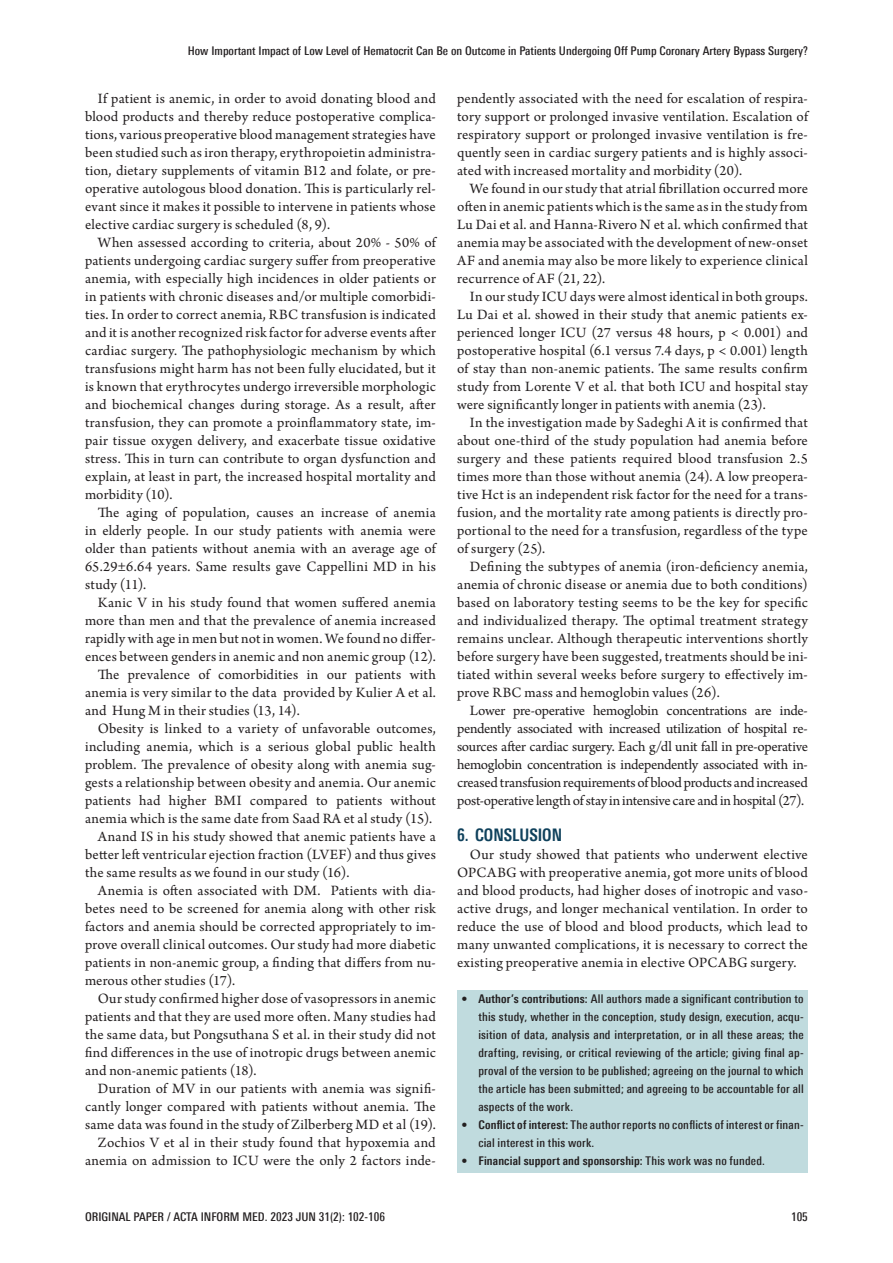
<style>
.page{position:relative;width:893px;height:1263px;background:#fff}
.page>*{position:absolute;margin:0;border:0;box-sizing:border-box;transform-origin:0 0}
.t1{font:700 condensed 17.4px "Univers Next Pro";color:#0f415c;scale:.95 1}
.t2{font:15px/18px "Arno Pro";letter-spacing:.01em;color:#231f20;text-align:justify}
.t3{font:500 condensed 12px/18px "Univers Next Pro";color:#231f20;text-align:justify}
.t4{font:500 condensed 12px/18px "Univers Next Pro";letter-spacing:.02em;color:#231f20}
.t5{font:700 condensed 12px "Univers Next Pro";letter-spacing:.015em;color:#231f20}
.s1{font-weight:700}
.s2{font-weight:500}
</style>
<div class="page">
<div style="left:457px;top:990px;width:351px;height:128px;background:#c0dbde"></div>
<div style="left:457px;top:1116px;width:351px;height:38px;background:#c0dbde"></div>
<div style="left:457px;top:1152px;width:351px;height:20px;background:#c0dbde"></div>
<p class="t3" style="left:188px;top:42px;width:622px">How Important Impact of Low Level of Hematocrit Can Be on Outcome in Patients Undergoing Off Pump Coronary Artery Bypass Surgery?</p>
<p class="t2" style="left:85px;top:90px;width:352px;text-indent:13px">If patient is anemic, in order to avoid donating blood and blood products and thereby reduce postoperative complica&shy;tions, various preoperative blood management strategies have been studied such as iron therapy, erythropoietin administra&shy;tion, dietary supplements of vitamin B12 and folate, or pre&shy;operative autologous blood donation. This is particularly rel&shy;evant since it makes it possible to intervene in patients whose elective cardiac surgery is scheduled (8, 9).</p>
<p class="t2" style="left:85px;top:234px;width:352px;text-indent:13px">When assessed according to criteria, about 20% - 50% of patients undergoing cardiac surgery suffer from preoperative anemia, with especially high incidences in older patients or in patients with chronic diseases and/or multiple comorbidi&shy;ties. In order to correct anemia, RBC transfusion is indicated and it is another recognized risk factor for adverse events after cardiac surgery. The pathophysiologic mechanism by which transfusions might harm has not been fully elucidated, but it is known that erythrocytes undergo irreversible morphologic and biochemical changes during storage. As a result, after transfusion, they can promote a proinflammatory state, im&shy;pair tissue oxygen delivery, and exacerbate tissue oxidative stress. This in turn can contribute to organ dysfunction and explain, at least in part, the increased hospital mortality and morbidity (10).</p>
<p class="t2" style="left:85px;top:504px;width:352px;text-indent:13px">The aging of population, causes an increase of anemia in elderly people. In our study patients with anemia were older than patients without anemia with an average age of 65.29±6.64 years. Same results gave Cappellini MD in his study (11).</p>
<p class="t2" style="left:98px;top:594px;width:339px">Kanic V in his study found that women suffered anemia</p>
<p class="t2" style="left:85px;top:612px;width:352px">more than men and that the prevalence of anemia increased</p>
<p class="t2" style="left:85px;top:630px;width:352px">rapidly with age in men but not in women. We found no differ-</p>
<p class="t2" style="left:85px;top:648px;width:352px">ences between genders in anemic and non anemic group (12).</p>
<p class="t2" style="left:98px;top:666px;width:340px">The prevalence of comorbidities in our patients with</p>
<p class="t2" style="left:85px;top:684px;width:352px">anemia is very similar to the data provided by Kulier A et al.</p>
<p class="t2" style="left:85px;top:702px;width:216px">and Hung M in their studies (13, 14).</p>
<p class="t2" style="left:98px;top:720px;width:340px">Obesity is linked to a variety of unfavorable outcomes,</p>
<p class="t2" style="left:85px;top:738px;width:352px">including anemia, which is a serious global public health</p>
<p class="t2" style="left:85px;top:756px;width:352px">problem. The prevalence of obesity along with anemia sug-</p>
<p class="t2" style="left:85px;top:774px;width:352px">gests a relationship between obesity and anemia. Our anemic</p>
<p class="t2" style="left:85px;top:792px;width:352px">patients had higher BMI compared to patients without</p>
<p class="t2" style="left:85px;top:810px;width:349px">anemia which is the same date from Saad RA et al study (15).</p>
<p class="t2" style="left:98px;top:828px;width:340px">Anand IS in his study showed that anemic patients have a</p>
<p class="t2" style="left:85px;top:846px;width:352px">better left ventricular ejection fraction (LVEF) and thus gives</p>
<p class="t2" style="left:85px;top:864px;width:266px">the same results as we found in our study (16).</p>
<p class="t2" style="left:98px;top:882px;width:340px">Anemia is often associated with DM. Patients with dia-</p>
<p class="t2" style="left:85px;top:900px;width:352px">betes need to be screened for anemia along with other risk</p>
<p class="t2" style="left:85px;top:918px;width:352px">factors and anemia should be corrected appropriately to im-</p>
<p class="t2" style="left:85px;top:936px;width:352px">prove overall clinical outcomes. Our study had more diabetic</p>
<p class="t2" style="left:85px;top:954px;width:352px">patients in non-anemic group, a finding that differs from nu-</p>
<p class="t2" style="left:85px;top:972px;width:152px">merous other studies (17).</p>
<p class="t2" style="left:98px;top:990px;width:340px">Our study confirmed higher dose of vasopressors in anemic</p>
<p class="t2" style="left:85px;top:1008px;width:352px">patients and that they are used more often. Many studies had</p>
<p class="t2" style="left:85px;top:1026px;width:352px">the same data, but Pongsuthana S et al. in their study did not</p>
<p class="t2" style="left:85px;top:1044px;width:352px">find differences in the use of inotropic drugs between anemic</p>
<p class="t2" style="left:85px;top:1062px;width:173px">and non-anemic patients (18).</p>
<p class="t2" style="left:98px;top:1080px;width:340px">Duration of MV in our patients with anemia was signifi-</p>
<p class="t2" style="left:85px;top:1098px;width:352px">cantly longer compared with patients without anemia. The</p>
<p class="t2" style="left:85px;top:1116px;width:352px">same data was found in the study of Zilberberg MD et al (19).</p>
<p class="t2" style="left:98px;top:1134px;width:339px">Zochios V et al in their study found that hypoxemia and</p>
<p class="t2" style="left:85px;top:1152px;width:352px">anemia on admission to ICU were the only 2 factors inde-</p>
<p class="t2" style="left:457px;top:90px;width:352px">pendently associated with the need for escalation of respira&shy;tory support or prolonged invasive ventilation. Escalation of respiratory support or prolonged invasive ventilation is fre&shy;quently seen in cardiac surgery patients and is highly associ&shy;ated with increased mortality and morbidity (20).</p>
<p class="t2" style="left:457px;top:180px;width:352px;text-indent:13px">We found in our study that atrial fibrillation occurred more often in anemic patients which is the same as in the study from Lu Dai et al. and Hanna-Rivero N et al. which confirmed that anemia may be associated with the development of new-onset AF and anemia may also be more likely to experience clinical recurrence of AF (21, 22).</p>
<p class="t2" style="left:457px;top:288px;width:352px;text-indent:13px">In our study ICU days were almost identical in both groups.<br>Lu Dai et al. showed in their study that anemic patients ex&shy;perienced longer ICU (27 versus 48 hours, p &lt; 0.001) and postoperative hospital (6.1 versus 7.4 days, p &lt; 0.001) length of stay than non-anemic patients. The same results confirm study from Lorente V et al. that both ICU and hospital stay were significantly longer in patients with anemia (23).</p>
<p class="t2" style="left:457px;top:414px;width:352px;text-indent:13px">In the investigation made by Sadeghi A it is confirmed that about one-third of the study population had anemia before surgery and these patients required blood transfusion 2.5 times more than those without anemia (24). A low preopera&shy;tive Hct is an independent risk factor for the need for a trans&shy;fusion, and the mortality rate among patients is directly pro&shy;portional to the need for a transfusion, regardless of the type of surgery (25).</p>
<p class="t2" style="left:457px;top:558px;width:352px;text-indent:13px">Defining the subtypes of anemia (iron-deficiency anemia, anemia of chronic disease or anemia due to both conditions) based on laboratory testing seems to be the key for specific and individualized therapy. The optimal treatment strategy remains unclear. Although therapeutic interventions shortly before surgery have been suggested, treatments should be ini&shy;tiated within several weeks before surgery to effectively im&shy;prove RBC mass and hemoglobin values (26).</p>
<p class="t2" style="left:457px;top:702px;width:352px;text-indent:13px">Lower pre-operative hemoglobin concentrations are inde&shy;pendently associated with increased utilization of hospital re&shy;sources after cardiac surgery. Each g/dl unit fall in pre-operative hemoglobin concentration is independently associated with in&shy;creased transfusion requirements of blood products and increased post-operative length of stay in intensive care and in hospital (27).</p>
<p class="t1" style="left:457px;top:825px;width:112px">6. CONSLUSION</p>
<p class="t2" style="left:457px;top:846px;width:352px;text-indent:13px">Our study showed that patients who underwent elective OPCABG with preoperative anemia, got more units of blood and blood products, had higher doses of inotropic and vaso&shy;active drugs, and longer mechanical ventilation. In order to reduce the use of blood and blood products, which lead to many unwanted complications, it is necessary to correct the existing preoperative anemia in elective OPCABG surgery.</p>
<p class="t3" style="left:478px;top:990px;width:327px;text-indent:-17px">• <span class="s1">Author’s contributions:</span> All authors made a significant contribution to this study, whether in the conception, study design, execution, acqu&shy;isition of data, analysis and interpretation, or in all these areas; the drafting, revising, or critical reviewing of the article; giving final ap&shy;proval of the version to be published; agreeing on the journal to which the article has been submitted; and agreeing to be accountable for all aspects of the work.</p>
<p class="t4" style="left:478px;top:1116px;width:327px;text-indent:-17px">• <span class="s1">Conflict of interest:</span> The author reports no conflicts of interest or finan&shy;cial interest in this work.</p>
<p class="t5" style="left:461px;top:1154px;width:305px"><span class="s2">•</span> Financial support and sponsorship: <span class="s2">This work was no funded.</span></p>
<p class="t3" style="left:85px;top:1207px;width:301px">ORIGINAL PAPER / ACTA INFORM MED. 2023 JUN 31(2): 102-106</p>
<p class="t3" style="left:791px;top:1207px;width:18px">105</p>
</div>
